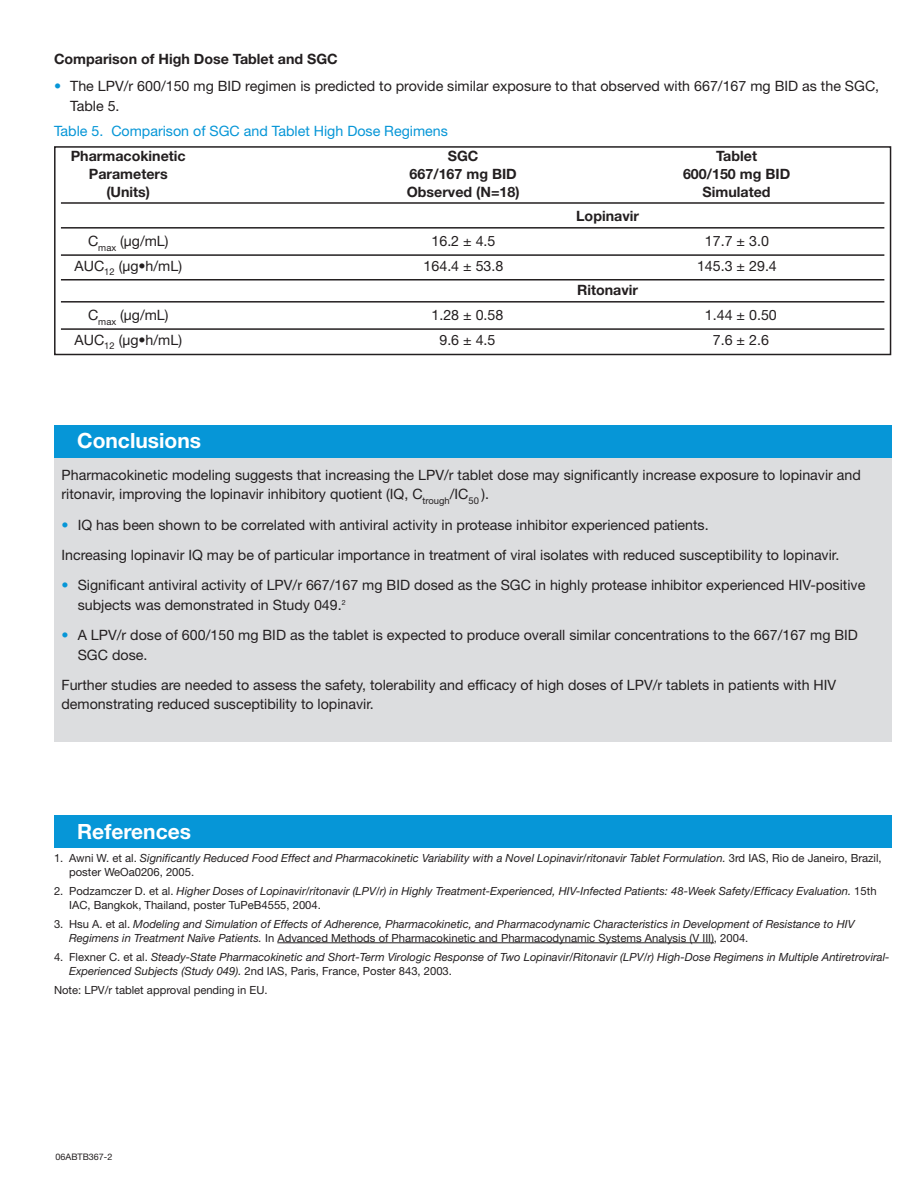
<style>
.page{position:relative;width:920px;height:1188px;background:#fff}
.page>*{position:absolute;margin:0;border:0;box-sizing:border-box;transform-origin:0 0}
.t1{font:700 21px "Helvetica Neue";color:#fff}
.t2{font:14.25px/19.5px "Helvetica Neue";color:#231f20}
.t3{font:700 14.25px "Helvetica Neue";color:#231f20}
.t4{font:14.25px "Helvetica Neue";color:#0696d7}
.t5{font:italic 11.25px/13.5px "Helvetica Neue";color:#231f20}
.t6{font:11.25px "Helvetica Neue";color:#231f20}
.t7{font:9px "Helvetica Neue";color:#231f20}
.s1{color:#0696d7}
.s2{font-style:normal}
</style>
<div class="page">
<div style="left:54px;top:454px;width:837px;height:288px;background:#dcdddf"></div>
<div style="left:54px;top:425px;width:837px;height:33px;background:#0696d7"></div>
<hr style="left:277px;top:942px;width:437px;height:1px;background:#231f20">
<div style="left:54px;top:816px;width:837px;height:32px;background:#0696d7"></div>
<hr style="left:61px;top:202px;width:823px;height:2px;background:#231f20">
<hr style="left:61px;top:227px;width:823px;height:2px;background:#231f20">
<hr style="left:61px;top:254px;width:823px;height:2px;background:#231f20">
<hr style="left:61px;top:279px;width:823px;height:1px;background:#231f20">
<hr style="left:61px;top:301px;width:823px;height:2px;background:#231f20">
<hr style="left:61px;top:328px;width:823px;height:2px;background:#231f20">
<div style="left:54px;top:146px;width:837px;height:209px;border:2px solid #231f20"></div>
<p class="t3" style="left:54px;top:54px;width:285px">Comparison of High Dose Tablet and SGC</p>
<p class="t2" style="left:70px;top:78px;width:810px;text-indent:-16px"><span class="s1">•</span> The LPV/r 600/150 mg BID regimen is predicted to provide similar exposure to that observed with 667/167 mg BID as the SGC,<br>Table 5.</p>
<p class="t3" style="left:71px;top:150px;width:117px">Pharmacokinetic</p>
<p class="t3" style="left:448px;top:150px;width:32px">SGC</p>
<p class="t3" style="left:716px;top:150px;width:42px">Tablet</p>
<p class="t3" style="left:89px;top:168px;width:80px">Parameters</p>
<p class="t3" style="left:409px;top:168px;width:109px">667/167 mg BID</p>
<p class="t3" style="left:683px;top:168px;width:109px">600/150 mg BID</p>
<p class="t3" style="left:106px;top:186px;width:45px">(Units)</p>
<p class="t3" style="left:407px;top:186px;width:114px">Observed (N=18)</p>
<p class="t3" style="left:702px;top:186px;width:70px">Simulated</p>
<p class="t3" style="left:576px;top:211px;width:64px">Lopinavir</p>
<p class="t2" style="left:88px;top:232px;width:82px">C<sub>max</sub> (µg/mL)</p>
<p class="t2" style="left:431px;top:232px;width:66px">16.2 ± 4.5</p>
<p class="t2" style="left:705px;top:232px;width:66px">17.7 ± 3.0</p>
<p class="t2" style="left:74px;top:257px;width:109px">AUC<sub>12</sub> (µg•h/mL)</p>
<p class="t2" style="left:423px;top:257px;width:81px">164.4 ± 53.8</p>
<p class="t2" style="left:697px;top:257px;width:81px">145.3 ± 29.4</p>
<p class="t3" style="left:577px;top:285px;width:62px">Ritonavir</p>
<p class="t2" style="left:88px;top:306px;width:82px">C<sub>max</sub> (µg/mL)</p>
<p class="t2" style="left:431px;top:306px;width:73px">1.28 ± 0.58</p>
<p class="t2" style="left:705px;top:306px;width:73px">1.44 ± 0.50</p>
<p class="t2" style="left:74px;top:331px;width:109px">AUC<sub>12</sub> (µg•h/mL)</p>
<p class="t2" style="left:439px;top:331px;width:58px">9.6 ± 4.5</p>
<p class="t2" style="left:713px;top:331px;width:58px">7.6 ± 2.6</p>
<p class="t4" style="left:54px;top:126px;width:395px">Table 5. Comparison of SGC and Tablet High Dose Regimens</p>
<h1 class="t1" style="left:77px;top:433px;width:126px">Conclusions</h1>
<p class="t2" style="left:62px;top:466px;width:801px">Pharmacokinetic modeling suggests that increasing the LPV/r tablet dose may significantly increase exposure to lopinavir and ritonavir, improving the lopinavir inhibitory quotient (IQ, C<sub>trough</sub>/IC<sub>50</sub> ).</p>
<p class="t2" style="left:62px;top:511px;width:779px;line-height:30.3px"><span class="s1">•</span> IQ has been shown to be correlated with antiviral activity in protease inhibitor experienced patients.<br>Increasing lopinavir IQ may be of particular importance in treatment of viral isolates with reduced susceptibility to lopinavir.</p>
<p class="t2" style="left:78px;top:577px;width:789px;text-indent:-16px"><span class="s1">•</span> Significant antiviral activity of LPV/r 667/167 mg BID dosed as the SGC in highly protease inhibitor experienced HIV-positive subjects was demonstrated in Study 049.<sup>2</sup></p>
<p class="t2" style="left:78px;top:627px;width:781px;text-indent:-16px"><span class="s1">•</span> A LPV/r dose of 600/150 mg BID as the tablet is expected to produce overall similar concentrations to the 667/167 mg BID<br>SGC dose.</p>
<p class="t2" style="left:62px;top:676px;width:776px">Further studies are needed to assess the safety, tolerability and efficacy of high doses of LPV/r tablets in patients with HIV demonstrating reduced susceptibility to lopinavir.</p>
<h1 class="t1" style="left:77px;top:824px;width:115px">References</h1>
<p class="t5" style="left:69px;top:853px;width:814px;text-indent:-15px"><span class="s2">1. Awni W. et al.</span> Significantly Reduced Food Effect and Pharmacokinetic Variability with a Novel Lopinavir/ritonavir Tablet Formulation. <span class="s2">3rd IAS, Rio de Janeiro, Brazil, poster WeOa0206, 2005.</span></p>
<p class="t5" style="left:69px;top:885px;width:809px;text-indent:-15px"><span class="s2">2. Podzamczer D. et al.</span> Higher Doses of Lopinavir/ritonavir (LPV/r) in Highly Treatment-Experienced, HIV-Infected Patients: 48-Week Safety/Efficacy Evaluation. <span class="s2">15th<br>IAC, Bangkok, Thailand, poster TuPeB4555, 2004.</span></p>
<p class="t5" style="left:69px;top:918px;width:787px;text-indent:-15px"><span class="s2">3. Hsu A. et al.</span> Modeling and Simulation of Effects of Adherence, Pharmacokinetic, and Pharmacodynamic Characteristics in Development of Resistance to HIV<br>Regimens in Treatment Naïve Patients. <span class="s2">In Advanced Methods of Pharmacokinetic and Pharmacodynamic Systems Analysis (V III), 2004.</span></p>
<p class="t5" style="left:69px;top:951px;width:822px;text-indent:-15px"><span class="s2">4. Flexner C. et al.</span> Steady-State Pharmacokinetic and Short-Term Virologic Response of Two Lopinavir/Ritonavir (LPV/r) High-Dose Regimens in Multiple Antiretroviral-<br>Experienced Subjects (Study 049). <span class="s2">2nd IAS, Paris, France, Poster 843, 2003.</span></p>
<p class="t6" style="left:54px;top:986px;width:215px">Note: LPV/r tablet approval pending in EU.</p>
<p class="t7" style="left:56px;top:1154px;width:58px">06ABTB367-2</p>
</div>
